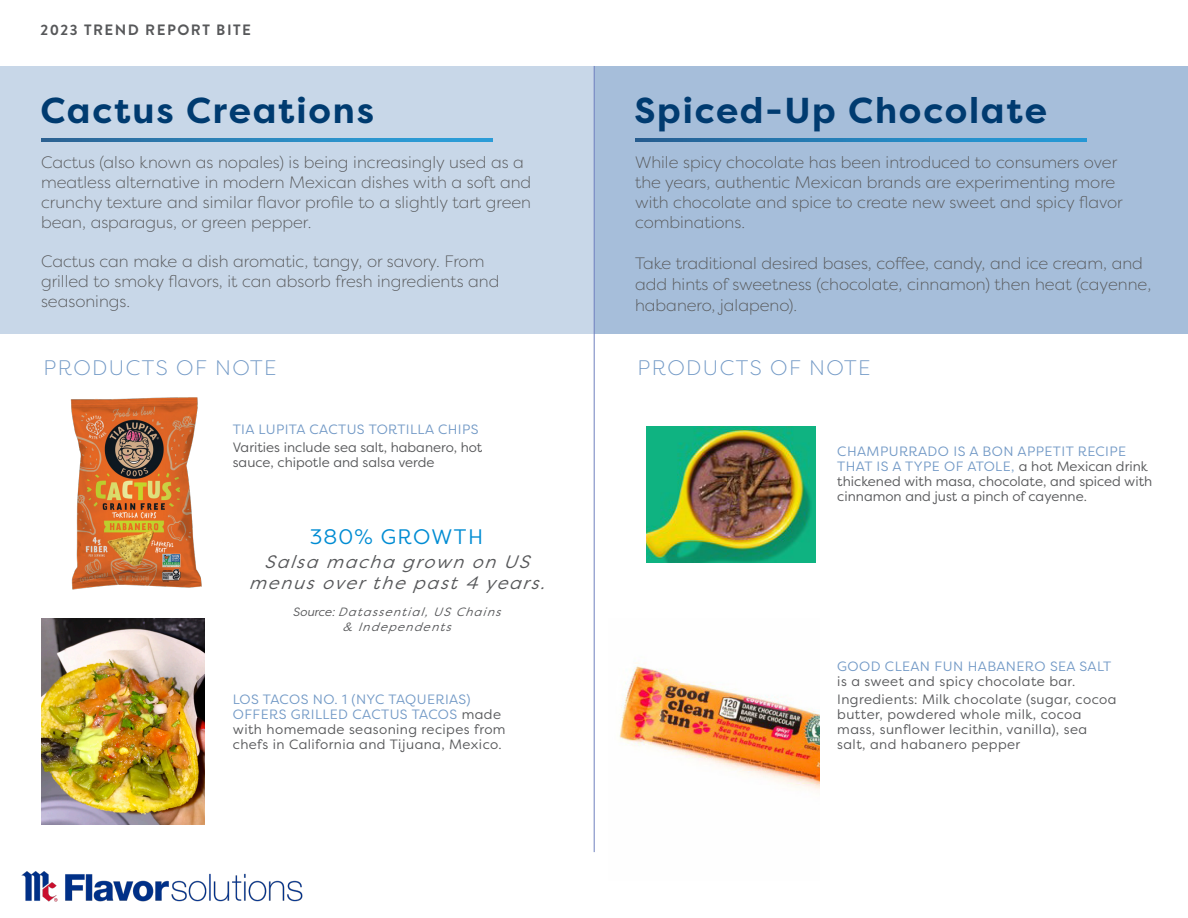
<style>
.page{position:relative;width:1188px;height:918px;background:#fff}
.page>*{position:absolute;margin:0;border:0;box-sizing:border-box;transform-origin:0 0}
.t1{font:700 36px "Filson Pro";letter-spacing:.05em;color:#003b70}
.t2{font:300 21px "Filson Pro";letter-spacing:.07em;color:#7299c6}
.t3{font:21px "Filson Pro";letter-spacing:.065em;color:#008cd3}
.t4{font:italic 18px/21.6px "Filson Pro";color:#57585a;text-align:center}
.t5{font:300 16.5px/19.8px "Filson Pro";color:#57585a}
.t6{font:700 15px "Brandon Grotesque";letter-spacing:.1em;color:#57585a}
.t7{font:13.5px/15px "Filson Pro";letter-spacing:.03em;color:#57585a}
.t8{font:13.5px/15px "Filson Pro";color:#57585a}
.t9{font:13.5px "Filson Pro";letter-spacing:.03em;color:#7299c6}
.t10{font:italic 12px "Filson Pro";color:#57585a}
.t11{font:italic 12px "Filson Pro";letter-spacing:.1em;color:#57585a}
.s1{color:#7299c6}
</style>
<div class="page">
<img style="left:21px;top:800px;width:282px;height:102px">
<div style="left:0;top:66px;width:1188px;height:268px;background:#c8d7e8"></div>
<svg style="left:41px;top:138px;width:451px;height:3px"></svg>
<img style="left:70px;top:397px;width:132px;height:193px">
<img style="left:41px;top:619px;width:163px;height:205px">
<div style="left:594px;top:66px;width:594px;height:268px;background:#a6beda"></div>
<svg style="left:635px;top:138px;width:451px;height:3px"></svg>
<hr style="left:594px;top:66px;width:1px;height:786px;background:#6f80bf">
<img style="left:646px;top:426px;width:169px;height:137px">
<img style="left:619px;top:662px;width:200px;height:128px">
<p class="t6" style="left:40px;top:20px;width:212px">2023 TREND REPORT BITE</p>
<p class="t1" style="left:40px;top:88px;width:335px">Cactus Creations</p>
<p class="t5" style="left:41px;top:152px;width:492px">Cactus (also known as nopales) is being increasingly used as a meatless alternative in modern Mexican dishes with a soft and crunchy texture and similar flavor profile to a slightly tart green bean, asparagus, or green pepper.</p>
<p class="t5" style="left:41px;top:251px;width:460px">Cactus can make a dish aromatic, tangy, or savory. From grilled to smoky flavors, it can absorb fresh ingredients and seasonings.</p>
<p class="t2" style="left:44px;top:354px;width:235px">PRODUCTS OF NOTE</p>
<p class="t9" style="left:233px;top:420px;width:247px">TIA LUPITA CACTUS TORTILLA CHIPS</p>
<p class="t8" style="left:233px;top:439px;width:251px">Varities include sea salt, habanero, hot sauce, chipotle and salsa verde</p>
<p class="t3" style="left:310px;top:523px;width:175px">380% GROWTH</p>
<p class="t4" style="left:249px;top:550px;width:301px">Salsa macha grown on US menus over the past 4 years.</p>
<p class="t10" style="left:293px;top:604px;width:212px">Source: Datassential, US Chains</p>
<p class="t11" style="left:343px;top:618px;width:112px">&amp; Independents</p>
<p class="t7" style="left:233px;top:692px;width:274px"><span class="s1">LOS TACOS NO. 1 (NYC TAQUERIAS)<br>OFFERS GRILLED CACTUS TACOS</span> made with homemade seasoning recipes from chefs in California and Tijuana, Mexico.</p>
<p class="t1" style="left:634px;top:88px;width:414px">Spiced-Up Chocolate</p>
<p class="t5" style="left:635px;top:152px;width:489px">While spicy chocolate has been introduced to consumers over the years, authentic Mexican brands are experimenting more with chocolate and spice to create new sweet and spicy flavor combinations.</p>
<p class="t5" style="left:635px;top:252px;width:518px;line-height:21px">Take traditional desired bases, coffee, candy, and ice cream, and add hints of sweetness (chocolate, cinnamon) then heat (cayenne, habanero, jalapeno).</p>
<p class="t2" style="left:638px;top:354px;width:235px">PRODUCTS OF NOTE</p>
<p class="t8" style="left:837px;top:444px;width:317px"><span class="s1">CHAMPURRADO IS A BON APPETIT RECIPE THAT IS A TYPE OF ATOLE,</span> a hot Mexican drink thickened with masa, chocolate, and spiced with cinnamon and just a pinch of cayenne.</p>
<p class="t7" style="left:837px;top:659px;width:275px"><span class="s1">GOOD CLEAN FUN HABANERO SEA SALT </span>is a sweet and spicy chocolate bar.</p>
<p class="t7" style="left:837px;top:692px;width:281px">Ingredients: Milk chocolate (sugar, cocoa butter, powdered whole milk, cocoa mass, sunflower lecithin, vanilla), sea salt, and habanero pepper</p>
</div>
